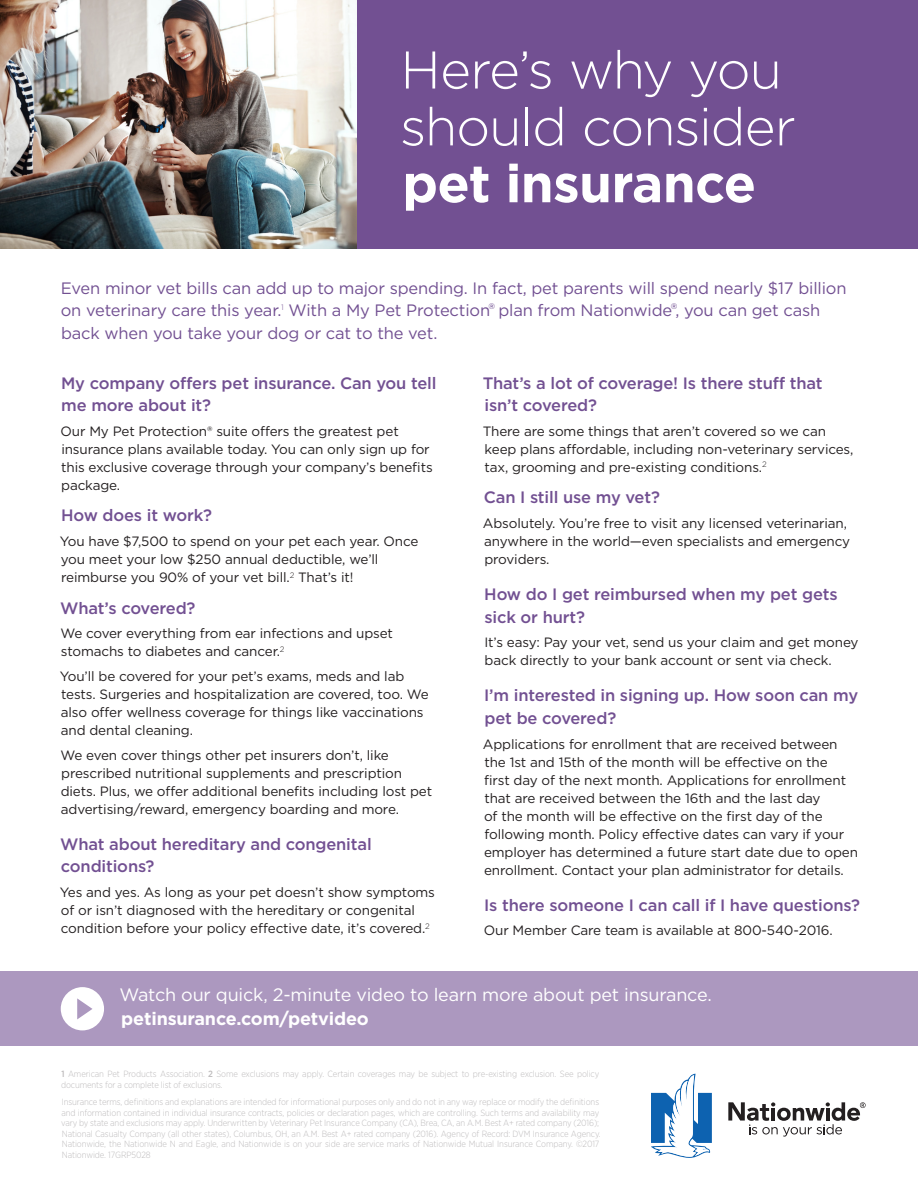
<style>
.page{position:relative;width:918px;height:1188px;background:#fff}
.page>*{position:absolute;margin:0;border:0;box-sizing:border-box;transform-origin:0 0}
.t1{font:300 52.95px "Gotham";letter-spacing:-.025em;color:#fff}
.t2{font:700 52.95px "Gotham";letter-spacing:-.015em;color:#fff}
.t3{font:18px "Gotham";letter-spacing:-.01em;color:#fff}
.t4{font:700 18px "Gotham";letter-spacing:-.01em;color:#fff}
.t5{font:500 16.5px/22.5px "Gotham";letter-spacing:-.01em;color:#725092}
.t6{font:16.5px/22.5px "Gotham";letter-spacing:-.01em;color:#725092}
.t7{font:13.5px/18px "Gotham";letter-spacing:-.01em;color:#231f20}
.t8{font:300 9px/10.5px "Gotham Narrow";letter-spacing:-.01em;color:#bebcbd}
.s1{font-weight:500}
</style>
<div class="page">
<svg style="left:652px;top:1074px;width:60px;height:84px"></svg>
<svg style="left:728px;top:1102px;width:138px;height:35px"></svg>
<div style="left:0;top:0;width:918px;height:248px;background:#725092"></div>
<img style="left:0;top:0;width:356px;height:248px">
<div style="left:0;top:971px;width:918px;height:75px;background:#ac98bf"></div>
<svg style="left:61px;top:987px;width:43px;height:43px"></svg>
<p class="t1" style="left:400px;top:36px;width:383px">Here’s why you</p>
<p class="t1" style="left:400px;top:93px;width:397px">should consider</p>
<p class="t2" style="left:402px;top:148px;width:355px">pet insurance</p>
<p class="t6" style="left:61px;top:276px;width:787px">Even minor vet bills can add up to major spending. In fact, pet parents will spend nearly $17 billion on veterinary care this year.<sup>1</sup> With a My Pet Protection® plan from Nationwide®, you can get cash back when you take your dog or cat to the vet.</p>
<p class="t5" style="left:61px;top:371px;width:377px">My company offers pet insurance. Can you tell me more about it?</p>
<p class="t7" style="left:61px;top:422px;width:374px">Our My Pet Protection® suite offers the greatest pet insurance plans available today. You can only sign up for this exclusive coverage through your company’s benefits package.</p>
<p class="t5" style="left:61px;top:504px;width:153px">How does it work?</p>
<p class="t7" style="left:60px;top:532px;width:360px">You have $7,500 to spend on your pet each year. Once you meet your low $250 annual deductible, we’ll reimburse you 90% of your vet bill.<sup>2</sup> That’s it!</p>
<p class="t5" style="left:60px;top:596px;width:137px">What’s covered?</p>
<p class="t7" style="left:60px;top:624px;width:334px">We cover everything from ear infections and upset stomachs to diabetes and cancer.<sup>2</sup></p>
<p class="t7" style="left:60px;top:667px;width:370px">You’ll be covered for your pet’s exams, meds and lab tests. Surgeries and hospitalization are covered, too. We also offer wellness coverage for things like vaccinations and dental cleaning.</p>
<p class="t7" style="left:60px;top:746px;width:373px">We even cover things other pet insurers don’t, like prescribed nutritional supplements and prescription diets. Plus, we offer additional benefits including lost pet advertising/reward, emergency boarding and more.</p>
<p class="t5" style="left:60px;top:833px;width:313px">What about hereditary and congenital conditions?</p>
<p class="t7" style="left:60px;top:883px;width:377px">Yes and yes. As long as your pet doesn’t show symptoms of or isn’t diagnosed with the hereditary or congenital condition before your policy effective date, it’s covered.<sup>2</sup></p>
<p class="t5" style="left:483px;top:371px;width:341px">That’s a lot of coverage! Is there stuff that isn’t covered?</p>
<p class="t7" style="left:483px;top:422px;width:372px">There are some things that aren’t covered so we can keep plans affordable, including non-veterinary services, tax, grooming and pre-existing conditions.<sup>2</sup></p>
<p class="t5" style="left:484px;top:486px;width:178px">Can I still use my vet?</p>
<p class="t7" style="left:483px;top:514px;width:369px">Absolutely. You’re free to visit any licensed veterinarian, anywhere in the world—even specialists and emergency providers.</p>
<p class="t5" style="left:484px;top:583px;width:355px">How do I get reimbursed when my pet gets sick or hurt?</p>
<p class="t7" style="left:484px;top:633px;width:376px">It’s easy: Pay your vet, send us your claim and get money back directly to your bank account or sent via check.</p>
<p class="t5" style="left:484px;top:684px;width:376px">I’m interested in signing up. How soon can my pet be covered?</p>
<p class="t7" style="left:483px;top:734px;width:377px">Applications for enrollment that are received between the 1st and 15th of the month will be effective on the<br>first day of the next month. Applications for enrollment that are received between the 16th and the last day<br>of the month will be effective on the first day of the following month. Policy effective dates can vary if your employer has determined a future start date due to open enrollment. Contact your plan administrator for details.</p>
<p class="t5" style="left:484px;top:893px;width:377px">Is there someone I can call if I have questions?</p>
<p class="t7" style="left:484px;top:920px;width:351px">Our Member Care team is available at 800-540-2016.</p>
<p class="t3" style="left:120px;top:984px;width:594px">Watch our quick, 2-minute video to learn more about pet insurance.</p>
<p class="t4" style="left:121px;top:1007px;width:249px">petinsurance.com/petvideo</p>
<p class="t8" style="left:61px;top:1069px;width:540px"><span class="s1">1</span> American Pet Products Association. <span class="s1">2</span> Some exclusions may apply. Certain coverages may be subject to pre-existing exclusion. See policy documents for a complete list of exclusions.</p>
<p class="t8" style="left:61px;top:1097px;width:541px">Insurance terms, definitions and explanations are intended for informational purposes only and do not in any way replace or modify the definitions and information contained in individual insurance contracts, policies or declaration pages, which are controlling. Such terms and availability may vary by state and exclusions may apply. Underwritten by Veterinary Pet Insurance Company (CA), Brea, CA, an A.M. Best A+ rated company (2016); National Casualty Company (all other states), Columbus, OH, an A.M. Best A+ rated company (2016). Agency of Record: DVM Insurance Agency.<br>Nationwide, the Nationwide N and Eagle, and Nationwide is on your side are service marks of Nationwide Mutual Insurance Company. ©2017<br>Nationwide. 17GRP5028</p>
</div>
